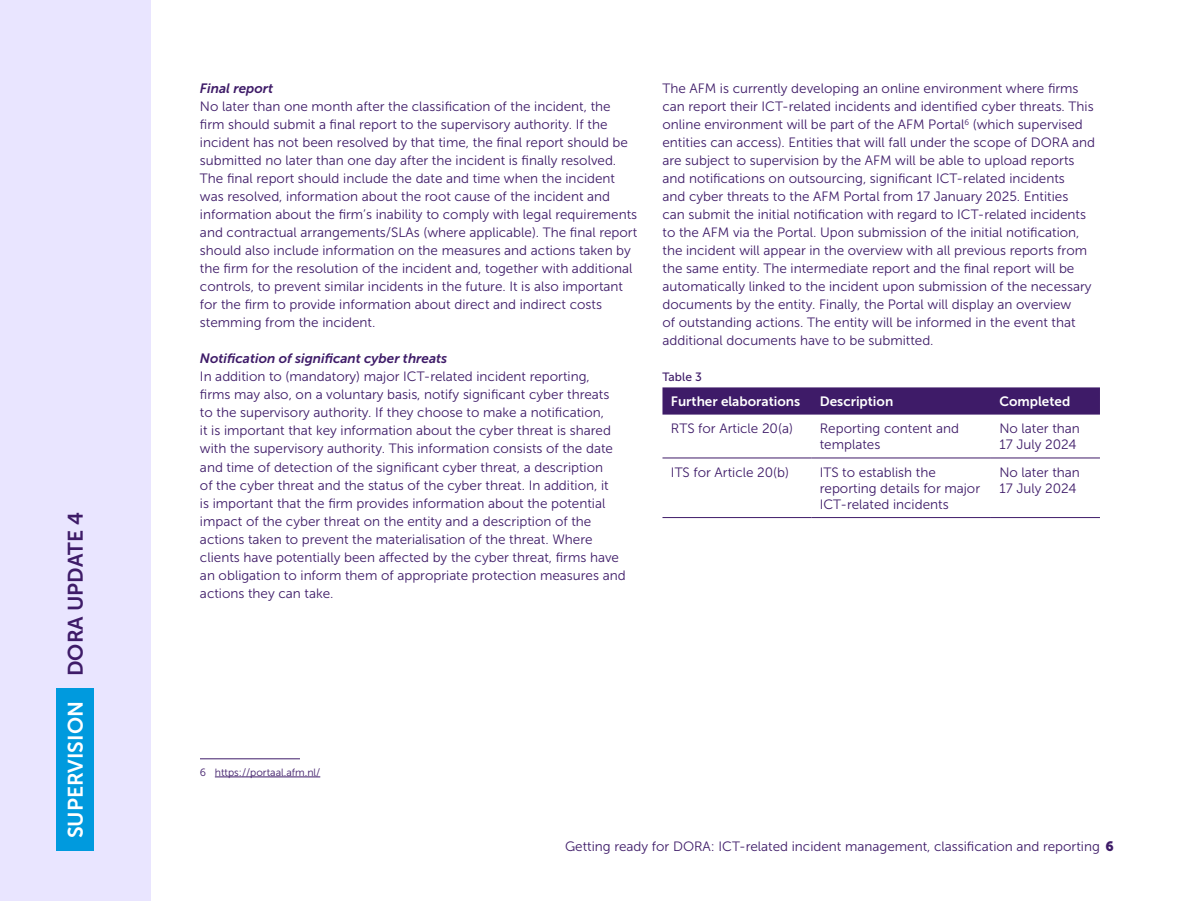
<style>
.page{position:relative;width:1200px;height:901px;background:#fff}
.page>*{position:absolute;margin:0;border:0;box-sizing:border-box;transform-origin:0 0}
.t1{font:21px "Museo Sans 700";color:#fff}
.P_Platte_tekst{font:13.5px/18px "Museo Sans 300";color:#3e1b68}
.TR_tekst{font:13.5px/16.2px "Museo Sans 300";color:#3e1b68}
.H3_Alineakop{font:italic 13.5px "Museo Sans 700";color:#3e1b68}
.HR_kop_diap_Linkslijnend{font:13.5px "Museo Sans 700";color:#fff}
.P_Figuur_bijschrift{font:12px "Museo Sans 500";color:#3e1b68}
.Voetnote{font:10.5px "Museo Sans 300";color:#3e1b68}
.s1{color:#3e1b68}
.s2{font-family:"Museo Sans 900"}
</style>
<div class="page">
<div style="left:0;top:0;width:150px;height:900px;background:#e9e5ff"></div>
<div style="left:56px;top:688px;width:38px;height:162px;background:#009ade"></div>
<hr style="left:200px;top:758px;width:100px;height:1px;background:#3e1b68">
<hr style="left:215px;top:776px;width:105px;height:1px;background:#3e1b68">
<div style="left:662px;top:387px;width:438px;height:27px;background:#3e1b68"></div>
<hr style="left:662px;top:457px;width:149px;height:1px;background:#3e1b68">
<hr style="left:811px;top:457px;width:180px;height:1px;background:#3e1b68">
<hr style="left:991px;top:457px;width:109px;height:1px;background:#3e1b68">
<hr style="left:662px;top:517px;width:149px;height:1px;background:#3e1b68">
<hr style="left:811px;top:517px;width:180px;height:1px;background:#3e1b68">
<hr style="left:991px;top:517px;width:109px;height:1px;background:#3e1b68">
<h1 class="t1" style="left:64px;top:837px;width:328px;rotate:-90deg">SUPERVISION <span class="s1">DORA UPDATE 4</span></h1>
<h3 class="H3_Alineakop" style="left:200px;top:81px;width:75px">Final report</h3>
<p class="P_Platte_tekst" style="left:200px;top:97px;width:439px">No later than one month after the classification of the incident, the firm should submit a final report to the supervisory authority. If the incident has not been resolved by that time, the final report should be submitted no later than one day after the incident is finally resolved.<br>The final report should include the date and time when the incident was resolved, information about the root cause of the incident and information about the firm’s inability to comply with legal requirements and contractual arrangements/SLAs (where applicable). The final report should also include information on the measures and actions taken by the firm for the resolution of the incident and, together with additional controls, to prevent similar incidents in the future. It is also important for the firm to provide information about direct and indirect costs stemming from the incident.</p>
<h3 class="H3_Alineakop" style="left:200px;top:351px;width:249px">Notification of significant cyber threats</h3>
<p class="P_Platte_tekst" style="left:200px;top:367px;width:427px">In addition to (mandatory) major ICT-related incident reporting,<br>firms may also, on a voluntary basis, notify significant cyber threats<br>to the supervisory authority. If they choose to make a notification,<br>it is important that key information about the cyber threat is shared with the supervisory authority. This information consists of the date and time of detection of the significant cyber threat, a description<br>of the cyber threat and the status of the cyber threat. In addition, it<br>is important that the firm provides information about the potential impact of the cyber threat on the entity and a description of the actions taken to prevent the materialisation of the threat. Where clients have potentially been affected by the cyber threat, firms have an obligation to inform them of appropriate protection measures and actions they can take.</p>
<p class="P_Platte_tekst" style="left:662px;top:79px;width:434px">The AFM is currently developing an online environment where firms can report their ICT-related incidents and identified cyber threats. This online environment will be part of the AFM Portal<sup>6</sup> (which supervised entities can access). Entities that will fall under the scope of DORA and are subject to supervision by the AFM will be able to upload reports and notifications on outsourcing, significant ICT-related incidents<br>and cyber threats to the AFM Portal from 17 January 2025. Entities<br>can submit the initial notification with regard to ICT-related incidents to the AFM via the Portal. Upon submission of the initial notification, the incident will appear in the overview with all previous reports from the same entity. The intermediate report and the final report will be automatically linked to the incident upon submission of the necessary documents by the entity. Finally, the Portal will display an overview<br>of outstanding actions. The entity will be informed in the event that additional documents have to be submitted.</p>
<p class="P_Figuur_bijschrift" style="left:662px;top:370px;width:41px">Table 3</p>
<p class="HR_kop_diap_Linkslijnend" style="left:671px;top:393px;width:131px">Further elaborations</p>
<p class="HR_kop_diap_Linkslijnend" style="left:820px;top:393px;width:75px">Description</p>
<p class="HR_kop_diap_Linkslijnend" style="left:999px;top:393px;width:72px">Completed</p>
<p class="TR_tekst" style="left:671px;top:420px;width:123px">RTS for Article 20(a)</p>
<p class="TR_tekst" style="left:820px;top:420px;width:141px">Reporting content and templates</p>
<p class="TR_tekst" style="left:999px;top:420px;width:82px">No later than<br>17 July 2024</p>
<p class="TR_tekst" style="left:671px;top:463px;width:120px">ITS for Article 20(b)</p>
<p class="TR_tekst" style="left:820px;top:463px;width:162px">ITS to establish the reporting details for major<br>ICT-related incidents</p>
<p class="TR_tekst" style="left:999px;top:463px;width:82px">No later than<br>17 July 2024</p>
<p class="Voetnote" style="left:200px;top:766px;width:122px">6 https://portaal.afm.nl/</p>
<p class="P_Platte_tekst" style="left:565px;top:836px;width:550px">Getting ready for DORA: ICT-related incident management, classification and reporting <span class="s2">6</span></p>
</div>
